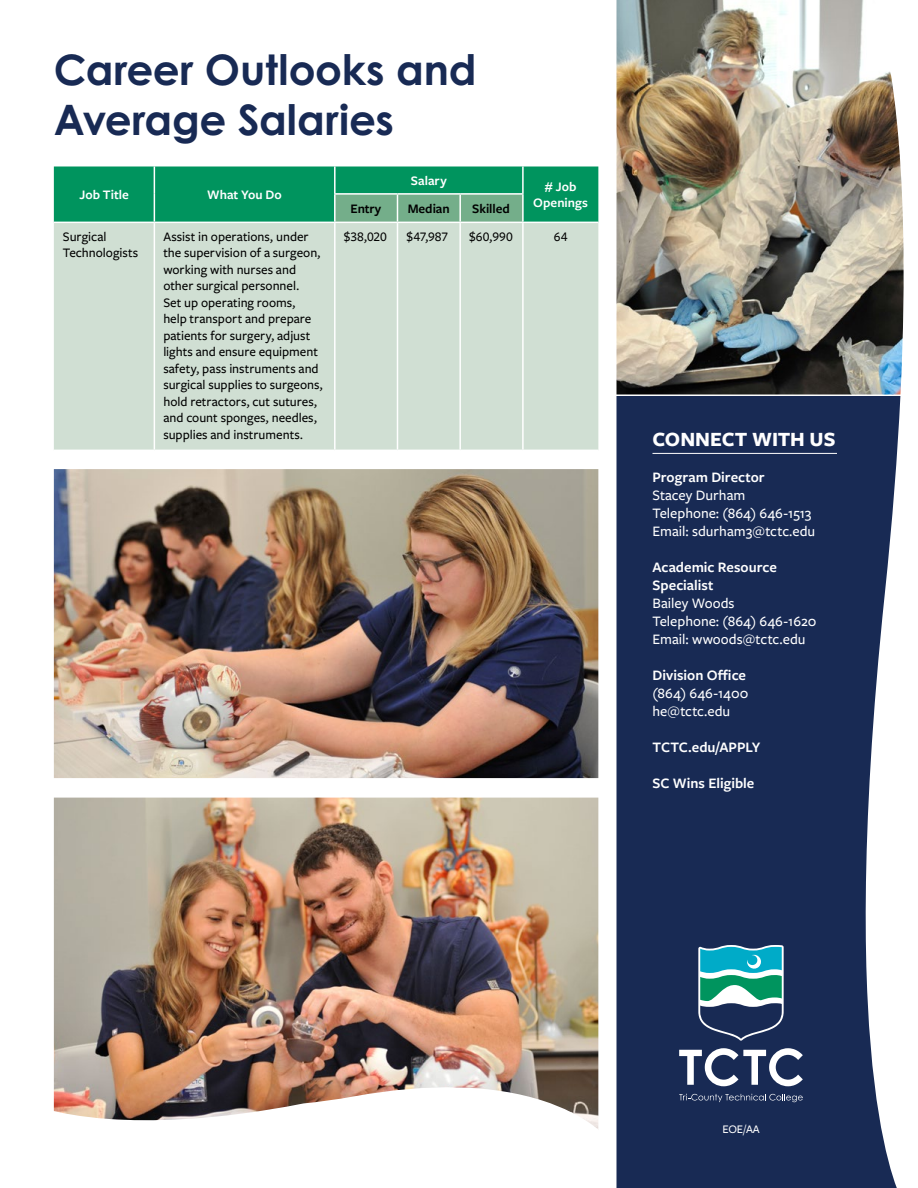
<style>
.page{position:relative;width:918px;height:1188px;background:#fff}
.page>*{position:absolute;margin:0;border:0;box-sizing:border-box;transform-origin:0 0}
.t1{font:700 42px/50.4px "Century Gothic Pro";letter-spacing:-.005em;color:#182a54}
.t2{font:700 21px "Freight Sans Pro";letter-spacing:-.005em;color:#fff}
.t3{font:500 15px/18px "Freight Sans Pro";color:#fff}
.t4{font:600 15px "Freight Sans Pro";color:#fff}
.t5{font:500 13.5px/16.5px "Freight Sans Pro";color:#000}
.t6{font:600 13.5px/16.5px "Freight Sans Pro";color:#fff;text-align:center}
.t7{font:600 13.5px "Freight Sans Pro";letter-spacing:-.005em;color:#000}
.t8{font:500 12px "Freight Sans Pro";color:#fff}
.s1{font-weight:600}
</style>
<div class="page">
<svg style="left:616px;top:396px;width:285px;height:792px;background:#2c3c62"></svg>
<hr style="left:652px;top:453px;width:185px;height:1px;background:#fff">
<svg style="left:698px;top:945px;width:86px;height:96px"></svg>
<svg style="left:679px;top:1048px;width:124px;height:38px"></svg>
<svg style="left:679px;top:1094px;width:124px;height:8px"></svg>
<div style="left:54px;top:222px;width:544px;height:228px;background:#d0dfd3"></div>
<hr style="left:54px;top:222px;width:100px;height:1px;background:#fff">
<hr style="left:154px;top:222px;width:181px;height:1px;background:#fff">
<hr style="left:523px;top:222px;width:75px;height:1px;background:#fff">
<hr style="left:154px;top:223px;width:1px;height:227px;background:#fff">
<hr style="left:334px;top:223px;width:2px;height:227px;background:#fff">
<hr style="left:397px;top:223px;width:1px;height:227px;background:#fff">
<hr style="left:459px;top:223px;width:2px;height:227px;background:#fff">
<hr style="left:522px;top:223px;width:2px;height:227px;background:#fff">
<hr style="left:335px;top:222px;width:62px;height:1px;background:#fff">
<hr style="left:398px;top:222px;width:62px;height:1px;background:#fff">
<hr style="left:460px;top:222px;width:63px;height:1px;background:#fff">
<svg style="left:54px;top:166px;width:544px;height:56px;background:#189a68"></svg>
<hr style="left:334px;top:195px;width:2px;height:27px;background:#fff">
<hr style="left:334px;top:166px;width:2px;height:27px;background:#fff">
<hr style="left:334px;top:193px;width:63px;height:2px;background:#fff">
<hr style="left:398px;top:193px;width:62px;height:2px;background:#fff">
<hr style="left:460px;top:193px;width:64px;height:2px;background:#fff">
<hr style="left:522px;top:166px;width:2px;height:27px;background:#fff">
<hr style="left:522px;top:195px;width:2px;height:27px;background:#fff">
<img style="left:616px;top:0;width:288px;height:394px">
<img style="left:54px;top:798px;width:544px;height:285px">
<img style="left:54px;top:469px;width:544px;height:309px">
<img style="left:53px;top:1083px;width:546px;height:46px">
<h2 class="t1" style="left:54px;top:44px;width:424px">Career Outlooks and<br>Average Salaries</h2>
<p class="t6" style="left:79px;top:186px;width:51px">Job Title</p>
<p class="t6" style="left:207px;top:186px;width:76px">What You Do</p>
<p class="t6" style="left:411px;top:172px;width:37px">Salary</p>
<p class="t6" style="left:533px;top:178px;width:56px"># Job<br>Openings</p>
<p class="t7" style="left:350px;top:199px;width:32px">Entry</p>
<p class="t7" style="left:408px;top:199px;width:43px">Median</p>
<p class="t7" style="left:472px;top:199px;width:39px">Skilled</p>
<p class="t5" style="left:63px;top:227px;width:77px">Surgical<br>Technologists</p>
<p class="t5" style="left:163px;top:227px;width:161px">Assist in operations, under the supervision of a surgeon, working with nurses and other surgical personnel.<br>Set up operating rooms,<br>help transport and prepare patients for surgery, adjust lights and ensure equipment safety, pass instruments and surgical supplies to surgeons, hold retractors, cut sutures, and count sponges, needles, supplies and instruments.</p>
<p class="t5" style="left:344px;top:227px;width:45px">$38,020</p>
<p class="t5" style="left:406px;top:227px;width:43px">$47,987</p>
<p class="t5" style="left:469px;top:227px;width:45px">$60,990</p>
<p class="t5" style="left:554px;top:227px;width:15px">64</p>
<h2 class="t2" style="left:652px;top:425px;width:185px">CONNECT WITH US</h2>
<p class="t3" style="left:652px;top:468px;width:164px"><span class="s1">Program Director<br></span>Stacey Durham<br>Telephone: (864) 646-1513<br>Email: sdurham3@tctc.edu</p>
<p class="t3" style="left:652px;top:558px;width:166px"><span class="s1">Academic Resource<br>Specialist<br></span>Bailey Woods<br>Telephone: (864) 646-1620<br>Email: wwoods@tctc.edu</p>
<p class="t3" style="left:652px;top:666px;width:97px"><span class="s1">Division Office </span>(864) 646-1400 he@tctc.edu</p>
<p class="t4" style="left:652px;top:737px;width:109px">TCTC.edu/APPLY</p>
<p class="t4" style="left:652px;top:773px;width:103px">SC Wins Eligible</p>
<p class="t8" style="left:722px;top:1121px;width:39px">EOE/AA</p>
</div>
